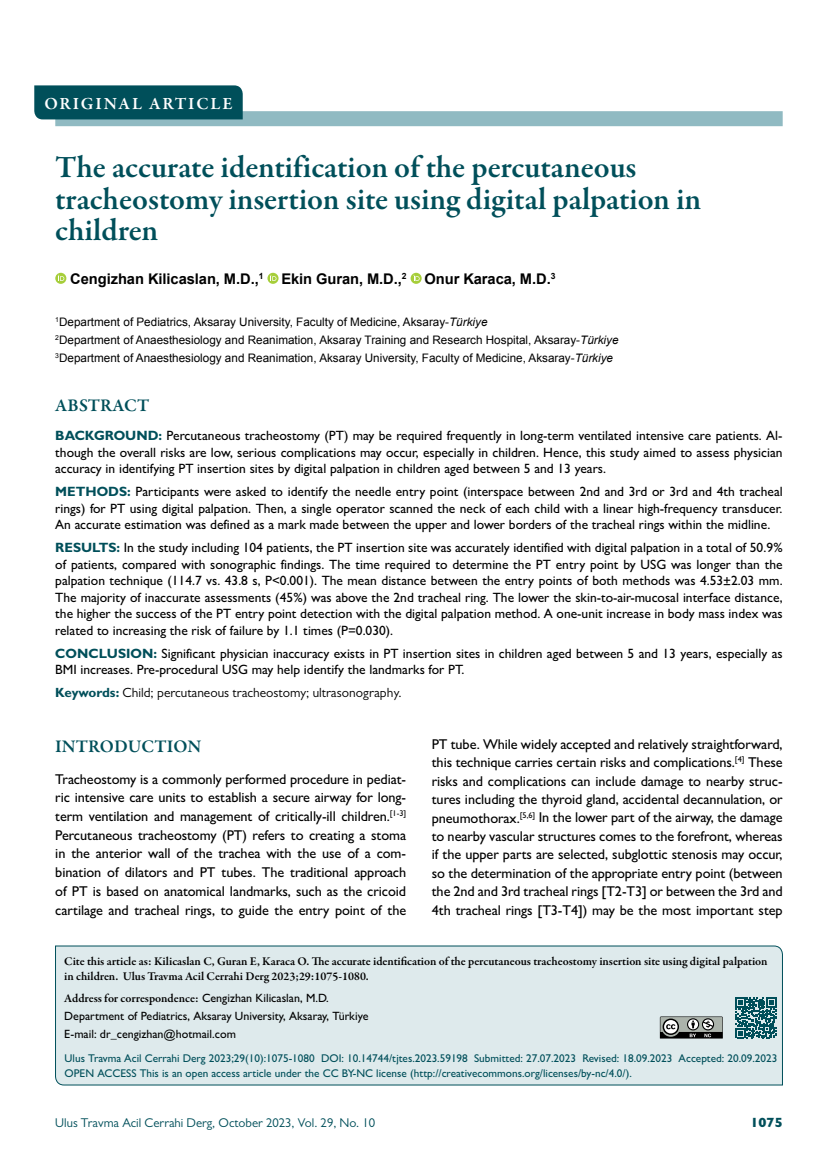
<style>
.page{position:relative;width:838px;height:1170px;background:#fff}
.page>*{position:absolute;margin:0;border:0;box-sizing:border-box;transform-origin:0 0}
.t1{font:600 31.5px/31.5px "Garamond Premr Pro";letter-spacing:-.005em;color:#004f5a}
.t2{font:600 18px "Garamond Premr Pro";letter-spacing:.005em;color:#004f5a}
.t3{font:600 17.25px "Garamond Premr Pro";letter-spacing:.105em;color:#fff}
.t4{font:700 14.7px "Arial";letter-spacing:-.005em;color:#000}
.t5{font:500 14.25px/18.5px "Gill Sans MT Pro";letter-spacing:-.005em;color:#000;text-align:justify}
.t6{font:500 13.5px/16.5px "Gill Sans MT Pro";color:#000;text-align:justify}
.t7{font:800 13.5px "Gill Sans MT Pro";color:#004f5a}
.t8{font:13.35px "Gill Sans MT Pro";color:#000}
.t9{font:12.75px "Gill Sans MT Pro";color:#004f5a}
.t10{font:600 12px/15px "Garamond Premr Pro";color:#000}
.t11{font:500 12px/18px "Gill Sans MT Pro";color:#000}
.t12{font:11.7px/18px "Arial";color:#000}
.t13{font:500 11.25px/15px "Gill Sans MT Pro";color:#004f5a}
.s1{font-style:italic}
.s2{font-weight:700;color:#004f5a}
.s3{font-family:"Gill Sans MT Pro";font-weight:500}
</style>
<div class="page">
<div style="left:55px;top:111px;width:727px;height:15px;background:#90bac2"></div>
<div style="left:55px;top:945px;width:728px;height:140px;background:#deeaec"></div>
<svg style="left:735px;top:997px;width:41px;height:41px;background:#417d85"></svg>
<svg style="left:660px;top:1016px;width:63px;height:22px"></svg>
<svg style="left:55px;top:273px;width:11px;height:11px"></svg>
<svg style="left:58px;top:275px;width:6px;height:6px"></svg>
<svg style="left:267px;top:273px;width:11px;height:11px"></svg>
<svg style="left:270px;top:275px;width:6px;height:6px"></svg>
<svg style="left:410px;top:273px;width:11px;height:11px"></svg>
<svg style="left:413px;top:275px;width:6px;height:6px"></svg>
<div style="left:34px;top:85px;width:209px;height:34px;background:#004f5a"></div>
<p class="t3" style="left:44px;top:93px;width:190px">ORIGINAL ARTICLE</p>
<h1 class="t1" style="left:55px;top:152px;width:647px">The accurate identification of the percutaneous tracheostomy insertion site using digital palpation in children</h1>
<p class="t4" style="left:70px;top:269px;width:486px">Cengizhan Kilicaslan, M.D.,<sup>1</sup> Ekin Guran, M.D.,<sup>2</sup> Onur Karaca, M.D.<sup>3</sup></p>
<p class="t12" style="left:55px;top:313px;width:565px"><sup>1</sup>Department of Pediatrics, Aksaray University, Faculty of Medicine, Aksaray-<span class="s1">Türkiye<br></span><sup>2</sup>Department of Anaesthesiology and Reanimation, Aksaray Training and Research Hospital, Aksaray-<span class="s1">Türkiye<br></span><sup>3</sup>Department of Anaesthesiology and Reanimation, Aksaray University, Faculty of Medicine, Aksaray-<span class="s1">Türkiye</span></p>
<h2 class="t2" style="left:55px;top:394px;width:95px">ABSTRACT</h2>
<p class="t6" style="left:55px;top:427px;width:729px"><span class="s2">BACKGROUND:</span> Percutaneous tracheostomy (PT) may be required frequently in long-term ventilated intensive care patients. Al&shy;though the overall risks are low, serious complications may occur, especially in children. Hence, this study aimed to assess physician accuracy in identifying PT insertion sites by digital palpation in children aged between 5 and 13 years.</p>
<p class="t6" style="left:55px;top:483px;width:729px"><span class="s2">METHODS:</span> Participants were asked to identify the needle entry point (interspace between 2nd and 3rd or 3rd and 4th tracheal rings) for PT using digital palpation. Then, a single operator scanned the neck of each child with a linear high-frequency transducer.<br>An accurate estimation was defined as a mark made between the upper and lower borders of the tracheal rings within the midline.</p>
<p class="t6" style="left:55px;top:539px;width:729px"><span class="s2">RESULTS:</span> In the study including 104 patients, the PT insertion site was accurately identified with digital palpation in a total of 50.9% of patients, compared with sonographic findings. The time required to determine the PT entry point by USG was longer than the palpation technique (114.7 vs. 43.8 s, P&lt;0.001). The mean distance between the entry points of both methods was 4.53±2.03 mm.<br>The majority of inaccurate assessments (45%) was above the 2nd tracheal ring. The lower the skin-to-air-mucosal interface distance, the higher the success of the PT entry point detection with the digital palpation method. A one-unit increase in body mass index was related to increasing the risk of failure by 1.1 times (P=0.030).</p>
<p class="t6" style="left:55px;top:644px;width:729px"><span class="s2">CONCLUSION:</span> Significant physician inaccuracy exists in PT insertion sites in children aged between 5 and 13 years, especially as<br>BMI increases. Pre-procedural USG may help identify the landmarks for PT.</p>
<p class="t8" style="left:55px;top:684px;width:348px"><span class="s2">Keywords:</span> Child; percutaneous tracheostomy; ultrasonography.</p>
<h2 class="t2" style="left:55px;top:735px;width:148px">INTRODUCTION</h2>
<p class="t5" style="left:55px;top:769px;width:352px">Tracheostomy is a commonly performed procedure in pediat&shy;ric intensive care units to establish a secure airway for long&shy;term ventilation and management of critically-ill children.<sup>[1-3] </sup>Percutaneous tracheostomy (PT) refers to creating a stoma in the anterior wall of the trachea with the use of a com&shy;bination of dilators and PT tubes. The traditional approach of PT is based on anatomical landmarks, such as the cricoid cartilage and tracheal rings, to guide the entry point of the</p>
<p class="t5" style="left:432px;top:734px;width:352px">PT tube. While widely accepted and relatively straightforward, this technique carries certain risks and complications.<sup>[4]</sup> These risks and complications can include damage to nearby struc&shy;tures including the thyroid gland, accidental decannulation, or pneumothorax.<sup>[5,6]</sup> In the lower part of the airway, the damage to nearby vascular structures comes to the forefront, whereas if the upper parts are selected, subglottic stenosis may occur, so the determination of the appropriate entry point (between the 2nd and 3rd tracheal rings [T2-T3] or between the 3rd and 4th tracheal rings [T3-T4]) may be the most important step</p>
<p class="t10" style="left:64px;top:953px;width:705px">Cite this article as: Kilicaslan C, Guran E, Karaca O. The accurate identification of the percutaneous tracheostomy insertion site using digital palpation in children. Ulus Travma Acil Cerrahi Derg 2023;29:1075-1080.</p>
<p class="t10" style="left:64px;top:991px;width:266px">Address for correspondence: <span class="s3">Cengizhan Kilicaslan, M.D.</span></p>
<p class="t11" style="left:64px;top:1006px;width:306px">Department of Pediatrics, Aksaray University, Aksaray, Türkiye<br>E-mail: dr_cengizhan@hotmail.com</p>
<p class="t13" style="left:65px;top:1050px;width:714px">Ulus Travma Acil Cerrahi Derg 2023;29(10):1075-1080 DOI: 10.14744/tjtes.2023.59198 Submitted: 27.07.2023 Revised: 18.09.2023 Accepted: 20.09.2023<br>OPEN ACCESS This is an open access article under the CC BY-NC license (http://creativecommons.org/licenses/by-nc/4.0/).</p>
<p class="t9" style="left:55px;top:1115px;width:321px">Ulus Travma Acil Cerrahi Derg, October 2023, Vol. 29, No. 10</p>
<p class="t7" style="left:750px;top:1114px;width:34px">1075</p>
</div>
